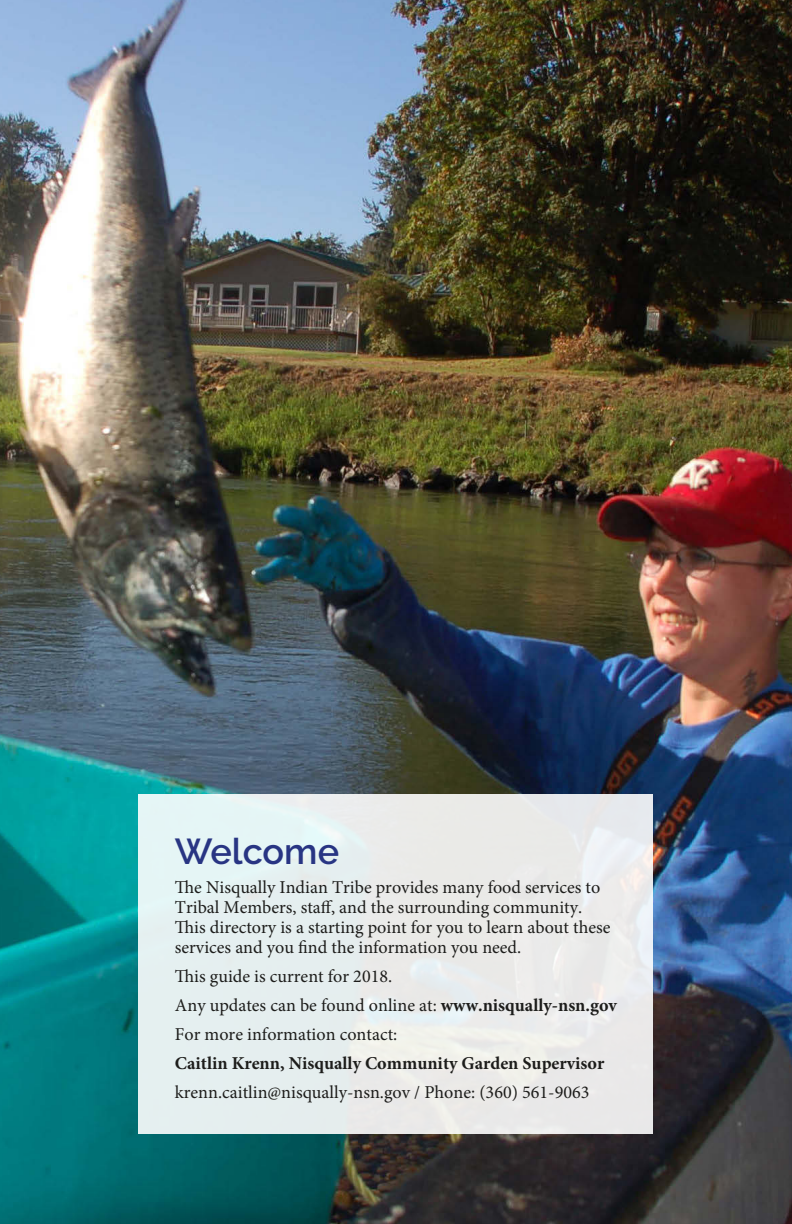
<style>
.page{position:relative;width:792px;height:1224px;background:#fff}
.page>*{position:absolute;margin:0;border:0;box-sizing:border-box;transform-origin:0 0}
.H2_-_Section_Heading{font:600 36px "Raleway";color:#283583}
.H1_-_Page_Heading{font:18.2px/20px "Minion Pro";color:#1d1d1b}
.t1{font:700 18.2px "Minion Pro";color:#1d1d1b}
.s1{font-weight:700}
</style>
<div class="page">
<img style="left:0;top:0;width:792px;height:1224px">
<div style="left:139px;top:794px;width:514px;height:340px;background:#e9eded"></div>
<p class="H2_-_Section_Heading" style="left:175px;top:831px;width:166px">Welcome</p>
<p class="H1_-_Page_Heading" style="left:175px;top:877px;width:437px">The Nisqually Indian Tribe provides many food services to Tribal Members, staff, and the surrounding community.<br>This directory is a starting point for you to learn about these services and you find the information you need.</p>
<p class="H1_-_Page_Heading" style="left:175px;top:966px;width:219px">This guide is current for 2018.</p>
<p class="H1_-_Page_Heading" style="left:175px;top:995px;width:444px">Any updates can be found online at: <span class="s1">www.nisqually-nsn.gov</span></p>
<p class="H1_-_Page_Heading" style="left:175px;top:1024px;width:224px">For more information contact:</p>
<p class="t1" style="left:175px;top:1050px;width:431px">Caitlin Krenn, Nisqually Community Garden Supervisor</p>
<p class="H1_-_Page_Heading" style="left:175px;top:1082px;width:416px">krenn.caitlin@nisqually-nsn.gov / Phone: (360) 561-9063</p>
</div>
